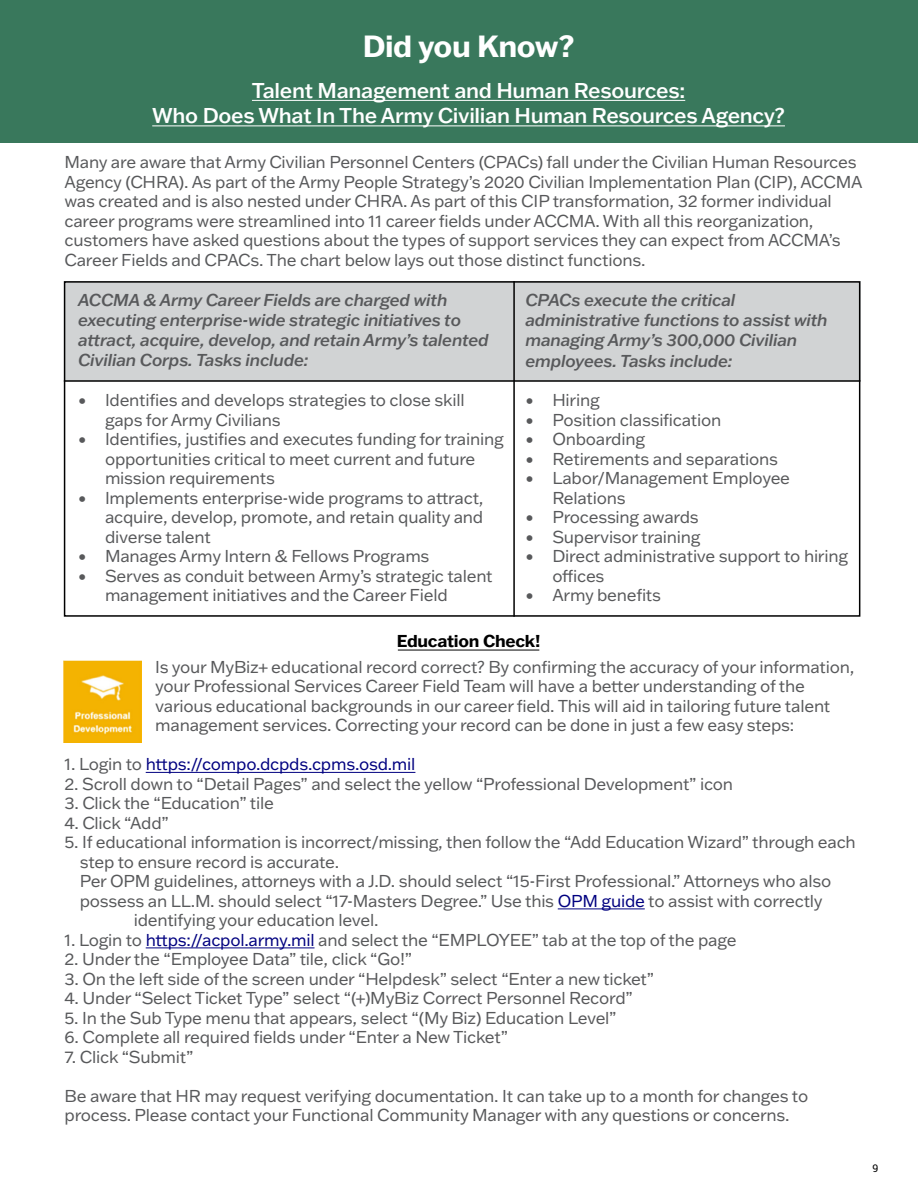
<style>
.page{position:relative;width:918px;height:1188px;background:#fff}
.page>*{position:absolute;margin:0;border:0;box-sizing:border-box;transform-origin:0 0}
.t1{font:700 30px "Franklin Gothic ATF";letter-spacing:-.015em;color:#fff}
.t2{font:500 21px/25.5px "Franklin Gothic ATF";letter-spacing:-.015em;color:#fff;text-align:center}
.t3{font:16.8px/19.5px "Franklin Gothic ATF";letter-spacing:-.015em;color:#58595b}
.t4{font:italic 500 16.8px/20.2px "Franklin Gothic ATF";letter-spacing:-.015em;color:#58595b}
.t5{font:16.8px "Franklin Gothic ATF";letter-spacing:-.015em;color:#000080}
.t6{font:700 16.8px "Franklin Gothic ATF";letter-spacing:-.015em;color:#000}
.t7{font:10.5px "Roboto Slab";color:#000}
.s1{color:#58595b}
.s2{color:#000080}
</style>
<div class="page">
<div style="left:64px;top:281px;width:796px;height:100px;background:#d1d3d4"></div>
<div style="left:0;top:0;width:918px;height:143px;background:#39785c"></div>
<hr style="left:252px;top:100px;width:433px;height:1px;background:#fff">
<hr style="left:152px;top:126px;width:633px;height:1px;background:#fff">
<hr style="left:146px;top:772px;width:269px;height:1px;background:#000080">
<hr style="left:558px;top:909px;width:87px;height:1px;background:#000080">
<hr style="left:146px;top:948px;width:169px;height:1px;background:#000080">
<div style="left:64px;top:281px;width:796px;height:336px;border:2px solid #000"></div>
<hr style="left:513px;top:281px;width:2px;height:336px;background:#000">
<hr style="left:64px;top:380px;width:796px;height:2px;background:#000">
<img style="left:64px;top:661px;width:78px;height:82px">
<hr style="left:398px;top:650px;width:141px;height:1px;background:#000">
<h1 class="t1" style="left:363px;top:26px;width:213px">Did you Know?</h1>
<p class="t2" style="left:152px;top:77px;width:634px">Talent Management and Human Resources:<br>Who Does What In The Army Civilian Human Resources Agency?</p>
<p class="t3" style="left:65px;top:152px;width:800px">Many are aware that Army Civilian Personnel Centers (CPACs) fall under the Civilian Human Resources Agency (CHRA). As part of the Army People Strategy’s 2020 Civilian Implementation Plan (CIP), ACCMA was created and is also nested under CHRA. As part of this CIP transformation, 32 former individual career programs were streamlined into 11 career fields under ACCMA. With all this reorganization, customers have asked questions about the types of support services they can expect from ACCMA’s Career Fields and CPACs. The chart below lays out those distinct functions.</p>
<p class="t4" style="left:78px;top:289px;width:412px">ACCMA &amp; Army Career Fields are charged with executing enterprise-wide strategic initiatives to attract, acquire, develop, and retain Army’s talented Civilian Corps. Tasks include:</p>
<p class="t3" style="left:105px;top:390px;width:361px;text-indent:-27px">• Identifies and develops strategies to close skill gaps for Army Civilians</p>
<p class="t3" style="left:105px;top:429px;width:400px;text-indent:-27px">• Identifies, justifies and executes funding for training opportunities critical to meet current and future mission requirements</p>
<p class="t3" style="left:105px;top:488px;width:380px;text-align:justify;text-indent:-27px">• Implements enterprise-wide programs to attract, acquire, develop, promote, and retain quality and diverse talent</p>
<p class="t3" style="left:78px;top:546px;width:353px">• Manages Army Intern &amp; Fellows Programs</p>
<p class="t3" style="left:105px;top:566px;width:389px;text-indent:-27px">• Serves as conduit between Army’s strategic talent management initiatives and the Career Field</p>
<p class="t4" style="left:525px;top:289px;width:304px">CPACs execute the critical administrative functions to assist with managing Army’s 300,000 Civilian employees. Tasks include:</p>
<p class="t3" style="left:525px;top:390px;width:76px">• Hiring</p>
<p class="t3" style="left:525px;top:410px;width:197px">• Position classification</p>
<p class="t3" style="left:525px;top:429px;width:121px">• Onboarding</p>
<p class="t3" style="left:525px;top:449px;width:254px">• Retirements and separations</p>
<p class="t3" style="left:552px;top:468px;width:239px;text-indent:-27px">• Labor/Management Employee<br>Relations</p>
<p class="t3" style="left:525px;top:507px;width:175px">• Processing awards</p>
<p class="t3" style="left:525px;top:527px;width:177px">• Supervisor training</p>
<p class="t3" style="left:552px;top:546px;width:297px;text-indent:-27px">• Direct administrative support to hiring offices</p>
<p class="t3" style="left:525px;top:585px;width:137px">• Army benefits</p>
<p class="t6" style="left:397px;top:630px;width:145px">Education Check!</p>
<p class="t3" style="left:155px;top:656px;width:701px">Is your MyBiz+ educational record correct? By confirming the accuracy of your information, your Professional Services Career Field Team will have a better understanding of the various educational backgrounds in our career field. This will aid in tailoring future talent management services. Correcting your record can be done in just a few easy steps:</p>
<p class="t5" style="left:65px;top:753px;width:352px"><span class="s1">1. Login to</span> https://compo.dcpds.cpms.osd.mil</p>
<p class="t3" style="left:65px;top:773px;width:670px">2. Scroll down to “Detail Pages” and select the yellow “Professional Development” icon</p>
<p class="t3" style="left:65px;top:793px;width:211px">3. Click the “Education” tile</p>
<p class="t3" style="left:65px;top:812px;width:106px">4. Click “Add”</p>
<p class="t3" style="left:65px;top:832px;width:793px">5. If educational information is incorrect/missing, then follow the “Add Education Wizard” through each</p>
<p class="t3" style="left:80px;top:852px;width:261px">step to ensure record is accurate.</p>
<p class="t3" style="left:80px;top:871px;width:753px">Per OPM guidelines, attorneys with a J.D. should select “15-First Professional.” Attorneys who also</p>
<p class="t3" style="left:80px;top:891px;width:745px">possess an LL.M. should select “17-Masters Degree.” Use this <span class="s2">OPM guide</span> to assist with correctly</p>
<p class="t3" style="left:134px;top:910px;width:246px">identifying your education level.</p>
<p class="t3" style="left:65px;top:930px;width:673px">1. Login to <span class="s2">https://acpol.army.mil</span> and select the “EMPLOYEE” tab at the top of the page</p>
<p class="t3" style="left:65px;top:949px;width:349px">2. Under the “Employee Data” tile, click “Go!”</p>
<p class="t3" style="left:65px;top:969px;width:591px">3. On the left side of the screen under “Helpdesk” select “Enter a new ticket”</p>
<p class="t3" style="left:65px;top:988px;width:570px">4. Under “Select Ticket Type” select “(+)MyBiz Correct Personnel Record”</p>
<p class="t3" style="left:65px;top:1008px;width:553px">5. In the Sub Type menu that appears, select “(My Biz) Education Level”</p>
<p class="t3" style="left:65px;top:1027px;width:445px">6. Complete all required fields under “Enter a New Ticket”</p>
<p class="t3" style="left:65px;top:1047px;width:130px">7. Click “Submit”</p>
<p class="t3" style="left:65px;top:1086px;width:745px">Be aware that HR may request verifying documentation. It can take up to a month for changes to process. Please contact your Functional Community Manager with any questions or concerns.</p>
<p class="t7" style="left:873px;top:1161px;width:7px">9</p>
</div>
